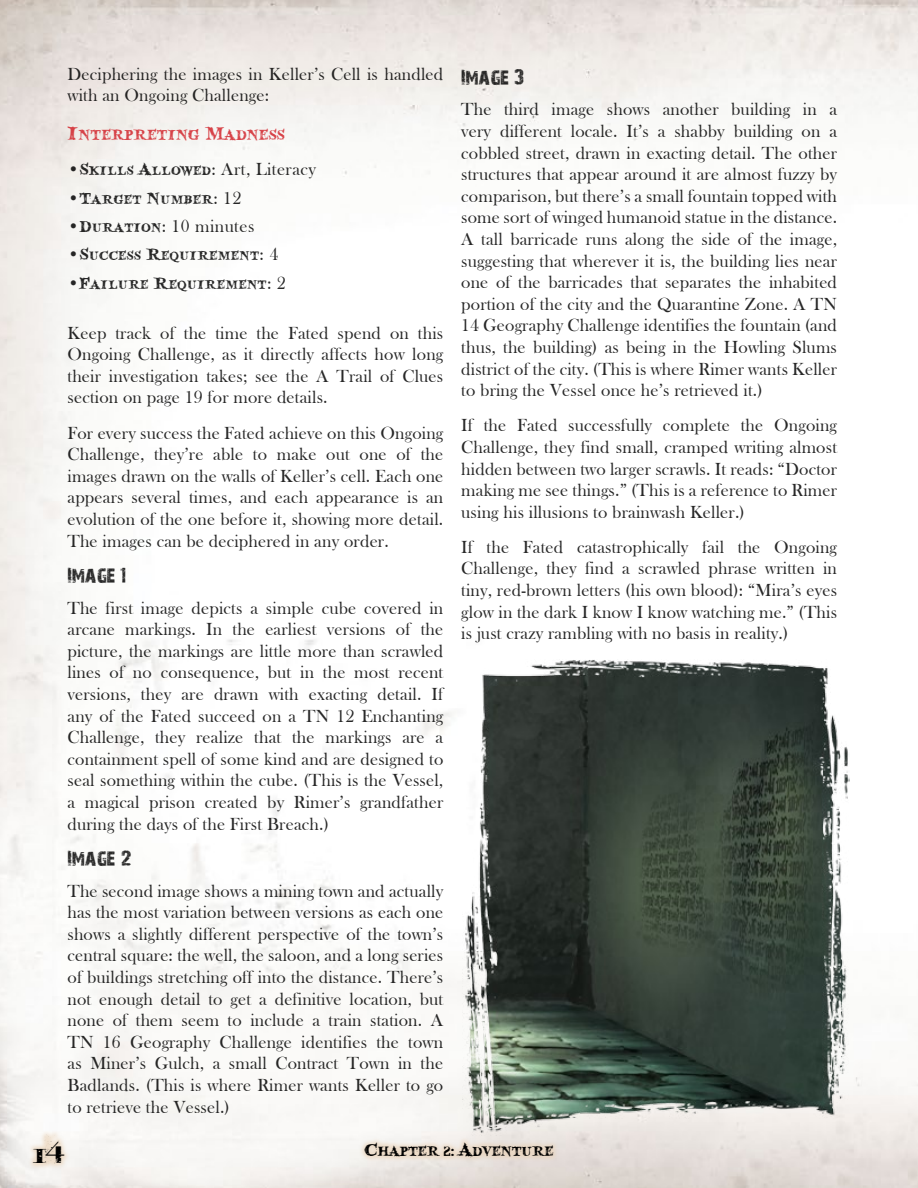
<style>
.page{position:relative;width:918px;height:1188px;background:#fff}
.page>*{position:absolute;margin:0;border:0;box-sizing:border-box;transform-origin:0 0}
.t1{font:36px "i Nked God";color:#000}
.t2{font:21px "Blood Crow";letter-spacing:.01em;color:#d2232a}
.t3{font:21px "null";color:#000}
.t4{font:19.5px "Blood Crow";color:#000}
.t5{font:18px/21.6px "Bask Old Face";letter-spacing:.01em;color:#000;text-align:justify}
.t6{font:18px "Blood Crow";letter-spacing:.025em;color:#000}
.s1{font-family:"Blood Crow"}
.s2{font-family:"Bask Old Face"}
</style>
<div class="page">
<img style="left:462px;top:659px;width:388px;height:476px">
<div style="left:28px;top:1129px;width:42px;height:41px;background:#ebd5bc;opacity:.78"></div>
<div style="left:359px;top:1137px;width:200px;height:26px;background:#ebd5bc;opacity:.78"></div>
<p class="t5" style="left:68px;top:64px;width:377px">Deciphering the images in Keller’s Cell is handled with an Ongoing Challenge:</p>
<p class="t2" style="left:68px;top:120px;width:219px">Interpreting Madness</p>
<p class="t5" style="left:68px;top:159px;width:250px">•<span class="s1">Skills Allowed</span>: Art, Literacy</p>
<p class="t6" style="left:68px;top:186px;width:175px"><span class="s2">•</span>Target Number<span class="s2">: 12</span></p>
<p class="t5" style="left:68px;top:216px;width:188px">•<span class="s1">Duration</span>: 10 minutes</p>
<p class="t6" style="left:68px;top:243px;width:212px"><span class="s2">•</span>Success Requirement<span class="s2">: 4</span></p>
<p class="t6" style="left:68px;top:271px;width:220px"><span class="s2">•</span>Failure Requirement<span class="s2">: 2</span></p>
<p class="t5" style="left:68px;top:322px;width:377px">Keep track of the time the Fated spend on this Ongoing Challenge, as it directly affects how long their investigation takes; see the A Trail of Clues section on page 19 for more details.</p>
<p class="t5" style="left:68px;top:422px;width:377px">For every success the Fated achieve on this Ongoing Challenge, they’re able to make out one of the images drawn on the walls of Keller’s cell. Each one appears several times, and each appearance is an evolution of the one before it, showing more detail.<br>The images can be deciphered in any order.</p>
<p class="t3" style="left:68px;top:566px;width:60px">IMAGE 1</p>
<p class="t5" style="left:68px;top:597px;width:377px">The first image depicts a simple cube covered in arcane markings. In the earliest versions of the picture, the markings are little more than scrawled lines of no consequence, but in the most recent versions, they are drawn with exacting detail. If any of the Fated succeed on a TN 12 Enchanting Challenge, they realize that the markings are a containment spell of some kind and are designed to seal something within the cube. (This is the Vessel, a magical prison created by Rimer’s grandfather during the days of the First Breach.)</p>
<p class="t3" style="left:68px;top:849px;width:65px">IMAGE 2</p>
<p class="t5" style="left:68px;top:880px;width:377px">The second image shows a mining town and actually has the most variation between versions as each one shows a slightly different perspective of the town’s central square: the well, the saloon, and a long series of buildings stretching off into the distance. There’s not enough detail to get a definitive location, but none of them seem to include a train station. A TN 16 Geography Challenge identifies the town as Miner’s Gulch, a small Contract Town in the Badlands. (This is where Rimer wants Keller to go to retrieve the Vessel.)</p>
<p class="t3" style="left:461px;top:68px;width:64px">IMAGE 3</p>
<p class="t5" style="left:461px;top:99px;width:377px">The third image shows another building in a very different locale. It’s a shabby building on a cobbled street, drawn in exacting detail. The other structures that appear around it are almost fuzzy by comparison, but there’s a small fountain topped with some sort of winged humanoid statue in the distance.<br>A tall barricade runs along the side of the image, suggesting that wherever it is, the building lies near one of the barricades that separates the inhabited portion of the city and the Quarantine Zone. A TN 14 Geography Challenge identifies the fountain (and thus, the building) as being in the Howling Slums district of the city. (This is where Rimer wants Keller to bring the Vessel once he’s retrieved it.)</p>
<p class="t5" style="left:461px;top:415px;width:377px">If the Fated successfully complete the Ongoing Challenge, they find small, cramped writing almost hidden between two larger scrawls. It reads: “Doctor making me see things.” (This is a reference to Rimer using his illusions to brainwash Keller.)</p>
<p class="t5" style="left:461px;top:536px;width:377px">If the Fated catastrophically fail the Ongoing Challenge, they find a scrawled phrase written in tiny, red-brown letters (his own blood): “Mira’s eyes glow in the dark I know I know watching me.” (This is just crazy rambling with no basis in reality.)</p>
<h1 class="t1" style="left:33px;top:1129px;width:32px">14</h1>
<p class="t4" style="left:365px;top:1137px;width:190px">Chapter 2: Adventure</p>
</div>
